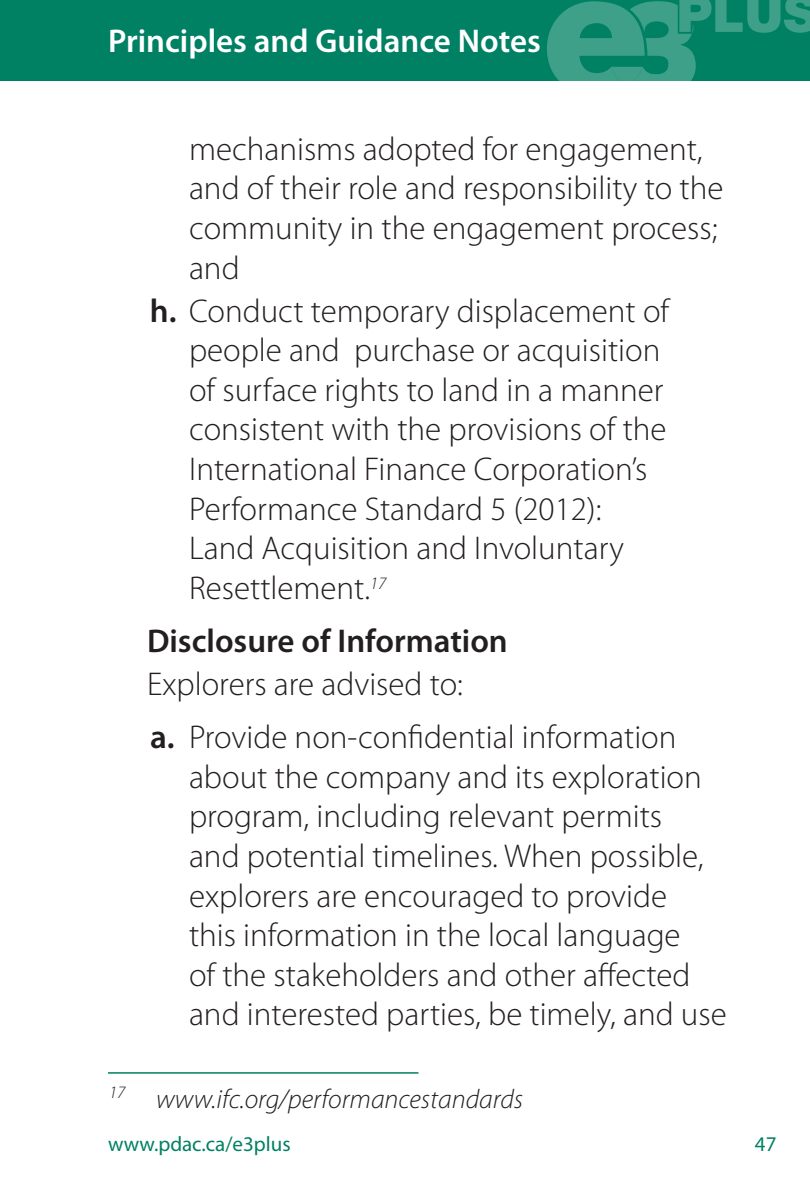
<style>
.page{position:relative;width:810px;height:1188px;background:#fff}
.page>*{position:absolute;margin:0;border:0;box-sizing:border-box;transform-origin:0 0}
.t1{font:300 33px/39.6px "Myriad Pro";color:#231f20}
.t2{font:600 33px "Myriad Pro";color:#fff}
.t3{font:600 33px "Myriad Pro";color:#231f20}
.t4{font:italic 300 27px "Myriad Pro";color:#231f20}
.t5{font:21px "Myriad Pro";color:#008164}
.s1{font-weight:600}
</style>
<div class="page">
<div style="left:0;top:0;width:810px;height:81px;background:#008164"></div>
<svg style="left:547px;top:0;width:263px;height:81px"></svg>
<hr style="left:108px;top:1072px;width:310px;height:2px;background:#008164">
<p class="t2" style="left:108px;top:22px;width:434px">Principles and Guidance Notes</p>
<p class="t1" style="left:189px;top:130px;width:536px">mechanisms adopted for engagement, and of their role and responsibility to the community in the engagement process; and</p>
<p class="t1" style="left:189px;top:291px;width:482px;text-indent:-39px"><span class="s1">h.</span> Conduct temporary displacement of people and purchase or acquisition of surface rights to land in a manner consistent with the provisions of the International Finance Corporation’s Performance Standard 5 (2012):<br>Land Acquisition and Involuntary Resettlement.<sup>17</sup></p>
<p class="t3" style="left:147px;top:623px;width:362px">Disclosure of Information</p>
<p class="t1" style="left:147px;top:658px;width:531px;line-height:53.1px">Explorers are advised to:<br><span class="s1">a.</span> Provide non-confidential information</p>
<p class="t1" style="left:189px;top:758px;width:539px">about the company and its exploration program, including relevant permits<br>and potential timelines. When possible, explorers are encouraged to provide<br>this information in the local language<br>of the stakeholders and other affected and interested parties, be timely, and use</p>
<p class="t4" style="left:109px;top:1085px;width:416px"><sup>17</sup> www.ifc.org/performancestandards</p>
<p class="t5" style="left:108px;top:1133px;width:184px">www.pdac.ca/e3plus</p>
<p class="t5" style="left:755px;top:1133px;width:23px">47</p>
</div>
